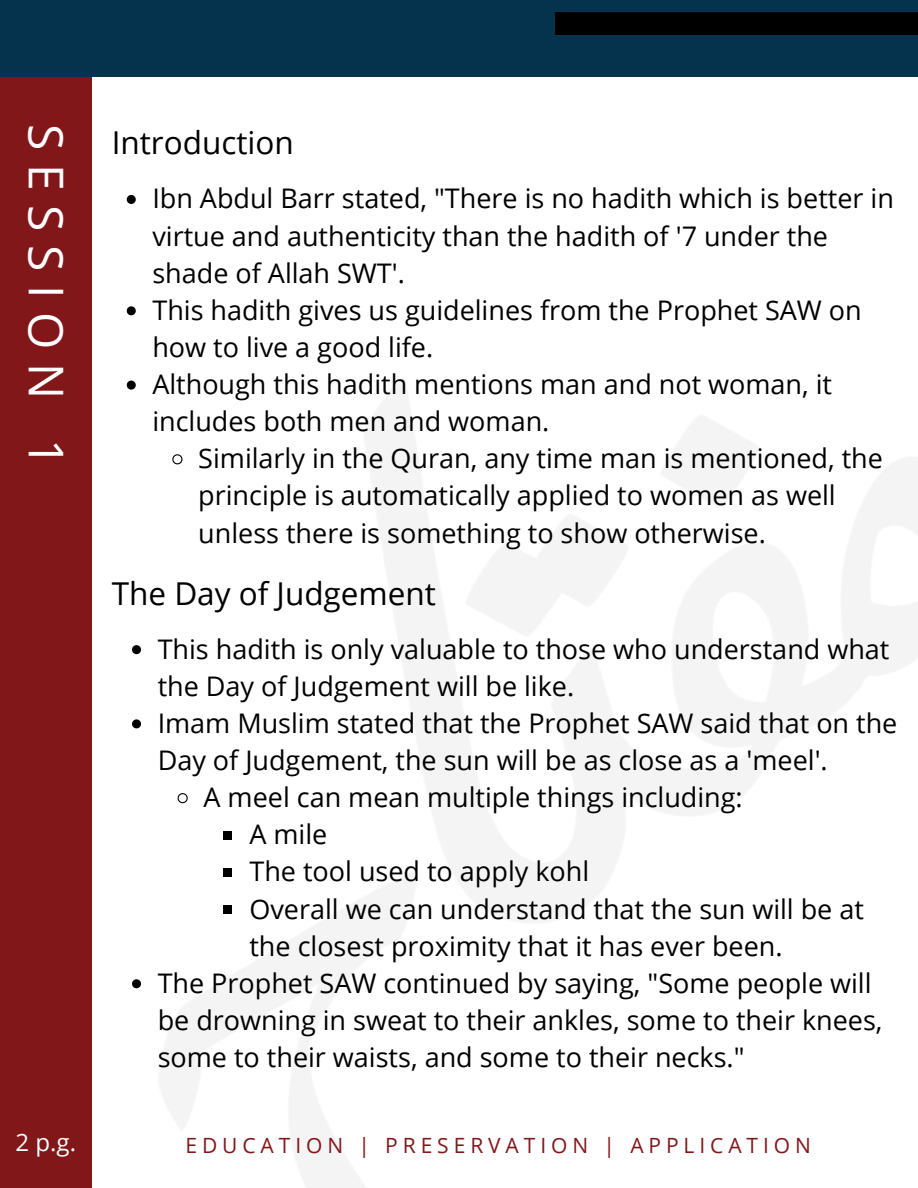
<style>
.page{position:relative;width:918px;height:1188px;background:#fff}
.page>*{position:absolute;margin:0;border:0;box-sizing:border-box;transform-origin:0 0}
.t1{font:48px "Open Sans";letter-spacing:.285em;color:#fff}
.t2{font:31.5px "Open Sans";color:#000}
.t3{font:27px/37.2px "Open Sans";color:#000}
.t4{font:24px "Open Sans";color:#fff}
.t5{font:21px "Open Sans";letter-spacing:.235em;color:#82171a}
</style>
<div class="page">
<div style="left:0;top:0;width:918px;height:77px;background:#05334e"></div>
<div style="left:555px;top:12px;width:363px;height:23px;background:#000"></div>
<div style="left:0;top:77px;width:92px;height:1111px;background:#82171a"></div>
<svg style="left:127px;top:195px;width:9px;height:9px"></svg>
<svg style="left:127px;top:306px;width:9px;height:9px"></svg>
<svg style="left:127px;top:381px;width:9px;height:9px"></svg>
<svg style="left:172px;top:454px;width:11px;height:11px"></svg>
<svg style="left:132px;top:645px;width:9px;height:9px"></svg>
<svg style="left:132px;top:719px;width:9px;height:9px"></svg>
<svg style="left:177px;top:793px;width:11px;height:11px"></svg>
<div style="left:223px;top:831px;width:9px;height:9px;background:#000"></div>
<div style="left:223px;top:868px;width:9px;height:9px;background:#000"></div>
<div style="left:223px;top:905px;width:9px;height:9px;background:#000"></div>
<svg style="left:132px;top:979px;width:9px;height:9px"></svg>
<p class="t1" style="left:80px;top:124px;width:343px;rotate:90deg">SESSION 1</p>
<p class="t4" style="left:16px;top:1126px;width:62px">2 p.g.</p>
<p class="t2" style="left:112px;top:120px;width:184px">Introduction</p>
<p class="t3" style="left:152px;top:179px;width:743px">Ibn Abdul Barr stated, "There is no hadith which is better in virtue and authenticity than the hadith of '7 under the shade of Allah SWT'.</p>
<p class="t3" style="left:152px;top:291px;width:711px">This hadith gives us guidelines from the Prophet SAW on how to live a good life.</p>
<p class="t3" style="left:152px;top:365px;width:681px">Although this hadith mentions man and not woman, it includes both men and woman.</p>
<p class="t3" style="left:198px;top:439px;width:686px">Similarly in the Quran, any time man is mentioned, the principle is automatically applied to women as well unless there is something to show otherwise.</p>
<p class="t2" style="left:112px;top:571px;width:326px">The Day of Judgement</p>
<p class="t3" style="left:158px;top:630px;width:733px">This hadith is only valuable to those who understand what the Day of Judgement will be like.</p>
<p class="t3" style="left:158px;top:704px;width:741px">Imam Muslim stated that the Prophet SAW said that on the<br>Day of Judgement, the sun will be as close as a 'meel'.</p>
<p class="t3" style="left:204px;top:778px;width:541px">A meel can mean multiple things including:</p>
<p class="t3" style="left:249px;top:815px;width:79px">A mile</p>
<p class="t3" style="left:249px;top:852px;width:341px">The tool used to apply kohl</p>
<p class="t3" style="left:249px;top:889px;width:616px">Overall we can understand that the sun will be at the closest proximity that it has ever been.</p>
<p class="t3" style="left:158px;top:964px;width:726px">The Prophet SAW continued by saying, "Some people will be drowning in sweat to their ankles, some to their knees, some to their waists, and some to their necks."</p>
<p class="t5" style="left:185px;top:1130px;width:627px">EDUCATION | PRESERVATION | APPLICATION</p>
</div>
